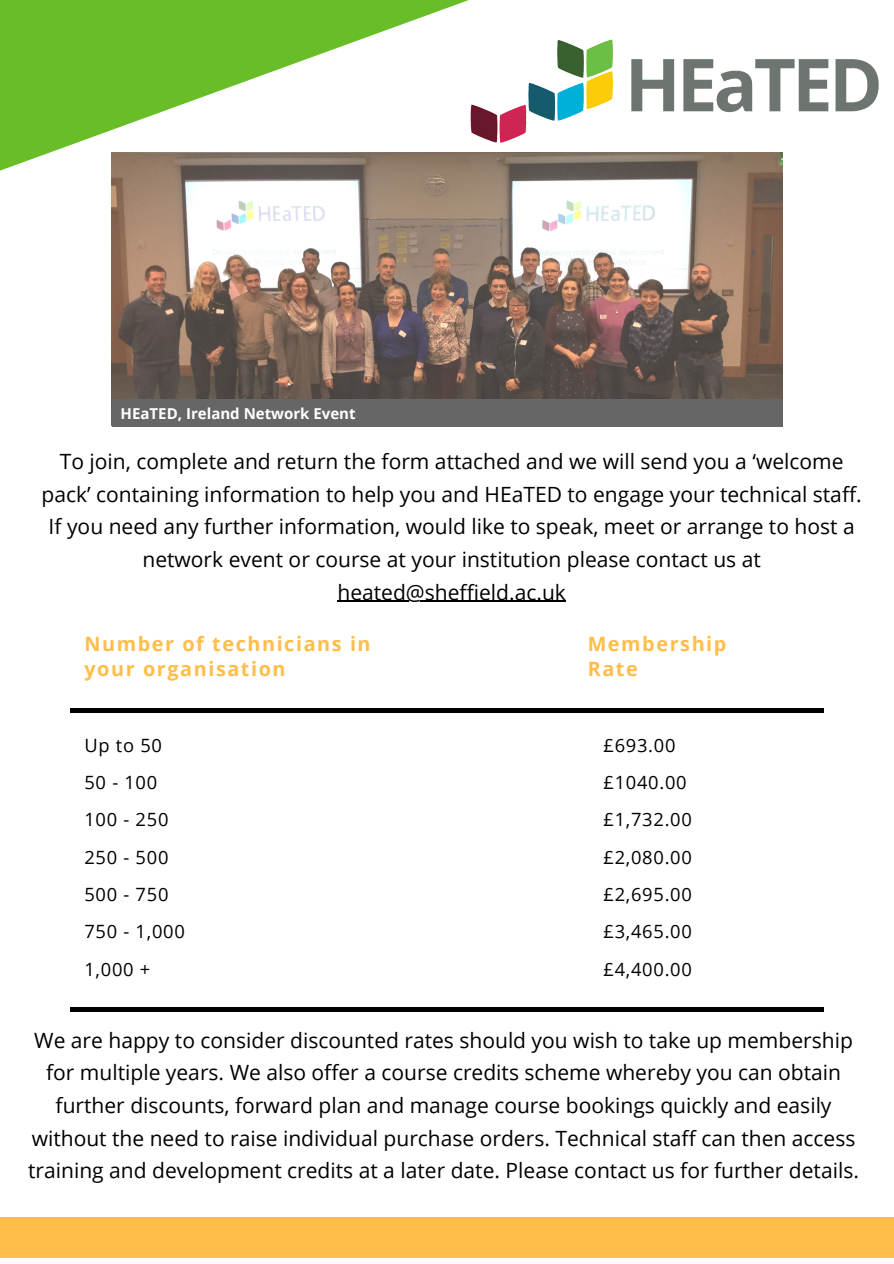
<style>
.page{position:relative;width:894px;height:1264px;background:#fff}
.page>*{position:absolute;margin:0;border:0;box-sizing:border-box;transform-origin:0 0}
.t1{font:21px/32.7px "Open Sans";color:#000;text-align:center}
.t2{font:700 19.8px/24.8px "Open Sans";letter-spacing:.08em;color:#ffbd4a}
.t3{font:18.3px "Open Sans";letter-spacing:.04em;color:#000}
.t4{font:700 15px "Open Sans";color:#fff}
</style>
<div class="page">
<div style="left:0;top:1216px;width:893px;height:41px;background:#ffbd4a"></div>
<hr style="left:70px;top:709px;width:753px;height:3px;background:#000">
<hr style="left:70px;top:1007px;width:753px;height:4px;background:#000">
<svg style="left:0;top:0;width:469px;height:347px"></svg>
<img style="left:451px;top:6px;width:428px;height:167px">
<img style="left:112px;top:152px;width:670px;height:247px">
<hr style="left:337px;top:600px;width:228px;height:2px;background:#000">
<div style="left:112px;top:399px;width:670px;height:27px;background:#666"></div>
<p class="t4" style="left:121px;top:402px;width:236px">HEaTED, Ireland Network Event</p>
<p class="t1" style="left:41px;top:444px;width:821px">To join, complete and return the form attached and we will send you a ‘welcome pack’ containing information to help you and HEaTED to engage your technical staff.<br>If you need any further information, would like to speak, meet or arrange to host a network event or course at your institution please contact us at heated@sheffield.ac.uk</p>
<p class="t2" style="left:84px;top:631px;width:287px">Number of technicians in your organisation</p>
<p class="t2" style="left:587px;top:631px;width:140px">Membership<br>Rate</p>
<p class="t3" style="left:84px;top:732px;width:79px">Up to 50</p>
<p class="t3" style="left:84px;top:769px;width:74px">50 - 100</p>
<p class="t3" style="left:84px;top:806px;width:85px">100 - 250</p>
<p class="t3" style="left:84px;top:844px;width:85px">250 - 500</p>
<p class="t3" style="left:84px;top:881px;width:85px">500 - 750</p>
<p class="t3" style="left:84px;top:918px;width:102px">750 - 1,000</p>
<p class="t3" style="left:84px;top:956px;width:67px">1,000 +</p>
<p class="t3" style="left:603px;top:732px;width:73px">£693.00</p>
<p class="t3" style="left:603px;top:769px;width:85px">£1040.00</p>
<p class="t3" style="left:603px;top:806px;width:90px">£1,732.00</p>
<p class="t3" style="left:603px;top:844px;width:90px">£2,080.00</p>
<p class="t3" style="left:603px;top:881px;width:90px">£2,695.00</p>
<p class="t3" style="left:603px;top:918px;width:90px">£3,465.00</p>
<p class="t3" style="left:603px;top:956px;width:90px">£4,400.00</p>
<p class="t1" style="left:28px;top:1023px;width:832px">We are happy to consider discounted rates should you wish to take up membership for multiple years. We also offer a course credits scheme whereby you can obtain further discounts, forward plan and manage course bookings quickly and easily without the need to raise individual purchase orders. Technical staff can then access training and development credits at a later date. Please contact us for further details.</p>
</div>
